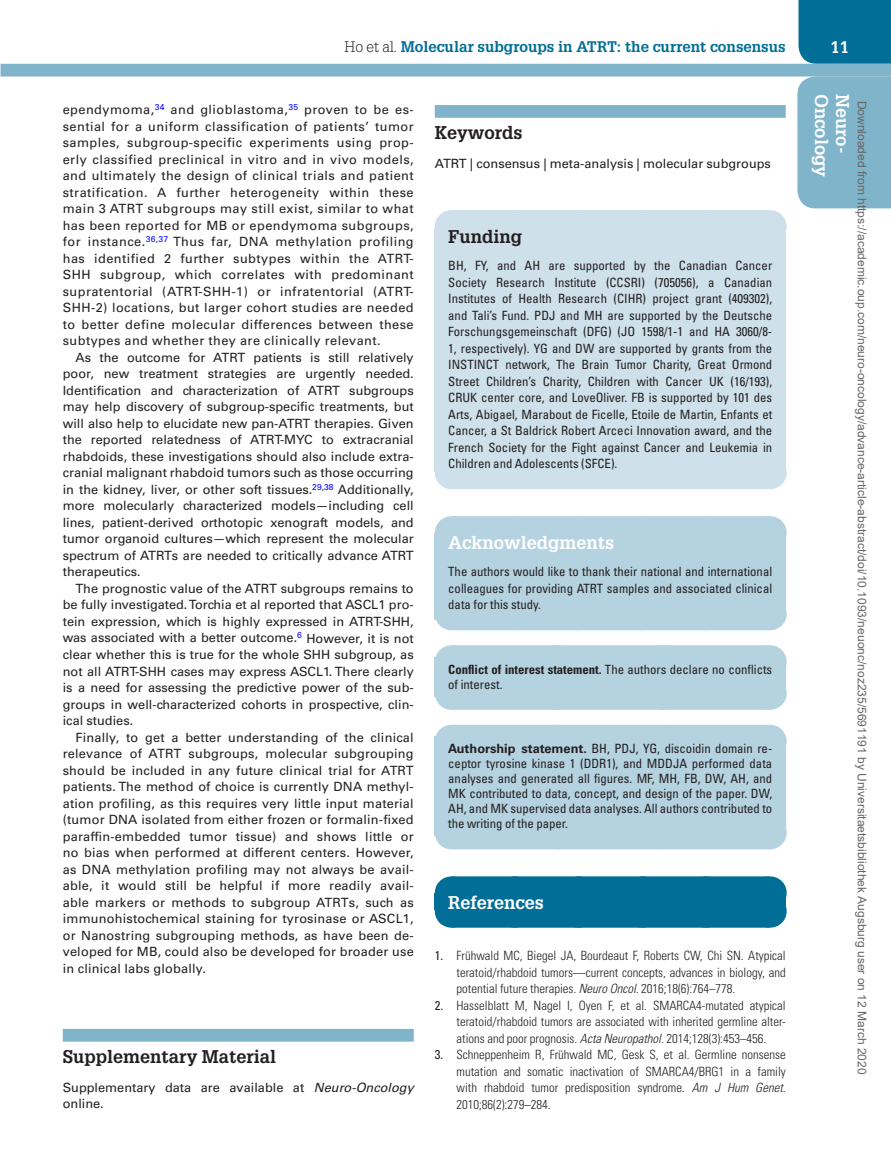
<style>
.page{position:relative;width:891px;height:1175px;background:#fff}
.page>*{position:absolute;margin:0;border:0;box-sizing:border-box;transform-origin:0 0}
.t1{font:700 18px "Glypha LT Std";color:#fff}
.t2{font:700 18px "Glypha LT Std";color:#231f20}
.t3{font:700 16.5px "Glypha LT Std";color:#fff}
.t4{font:700 15px "Glypha LT Std";color:#006e96}
.t5{font:12.75px/16.5px "Univers LT Std";color:#231f20;text-align:justify}
.t6{font:condensed 12.75px/16.5px "Univers LT Std";color:#231f20;text-align:justify}
.t7{font:300 condensed 12.75px/16.5px "Univers LT Std";color:#231f20;text-align:justify}
.t8{font:12px "Arial";color:#666}
.s1{font-weight:300;color:#231f20}
.s2{font-weight:700}
.s3{font-weight:700;font-stretch:normal}
.s4{font-weight:400}
.s5{font-style:italic}
</style>
<div class="page">
<div style="left:799px;top:0;width:92px;height:64px;background:#006e96"></div>
<div style="left:1px;top:64px;width:890px;height:12px;background:#7fb4ca"></div>
<div style="left:797px;top:76px;width:94px;height:132px;background:#7fb4ca"></div>
<div style="left:63px;top:1028px;width:351px;height:13px;background:#7fb4ca"></div>
<div style="left:435px;top:105px;width:351px;height:13px;background:#7fb4ca"></div>
<div style="left:435px;top:227px;width:351px;height:33px;background:#cee0ea"></div>
<div style="left:451px;top:210px;width:318px;height:33px;background:#cee0ea"></div>
<hr style="left:769px;top:210px;width:1px;height:33px;background:#cee0ea">
<div style="left:435px;top:258px;width:351px;height:214px;background:#cee0ea"></div>
<div style="left:451px;top:456px;width:318px;height:33px;background:#cee0ea"></div>
<hr style="left:769px;top:456px;width:1px;height:33px;background:#cee0ea">
<div style="left:435px;top:533px;width:351px;height:32px;background:#b4d2df"></div>
<div style="left:451px;top:516px;width:318px;height:33px;background:#b4d2df"></div>
<svg style="left:519px;top:516px;width:218px;height:1px"></svg>
<hr style="left:769px;top:516px;width:1px;height:33px;background:#b4d2df">
<div style="left:435px;top:562px;width:351px;height:57px;background:#b4d2df"></div>
<div style="left:451px;top:597px;width:318px;height:33px;background:#b4d2df"></div>
<hr style="left:769px;top:597px;width:1px;height:33px;background:#b4d2df">
<div style="left:435px;top:657px;width:351px;height:40px;background:#b4d2df"></div>
<div style="left:451px;top:645px;width:318px;height:33px;background:#b4d2df"></div>
<hr style="left:769px;top:645px;width:1px;height:33px;background:#b4d2df">
<div style="left:451px;top:676px;width:318px;height:34px;background:#b4d2df"></div>
<svg style="left:560px;top:645px;width:156px;height:65px"></svg>
<hr style="left:769px;top:676px;width:1px;height:34px;background:#b4d2df">
<div style="left:435px;top:736px;width:351px;height:100px;background:#b4d2df"></div>
<div style="left:451px;top:724px;width:318px;height:34px;background:#b4d2df"></div>
<svg style="left:557px;top:724px;width:159px;height:1px"></svg>
<hr style="left:769px;top:724px;width:1px;height:34px;background:#b4d2df">
<div style="left:451px;top:816px;width:318px;height:33px;background:#b4d2df"></div>
<hr style="left:769px;top:816px;width:1px;height:33px;background:#b4d2df">
<div style="left:435px;top:893px;width:351px;height:17px;background:#006e96"></div>
<div style="left:451px;top:876px;width:318px;height:33px;background:#006e96"></div>
<hr style="left:769px;top:876px;width:1px;height:33px;background:#006e96">
<div style="left:451px;top:894px;width:318px;height:33px;background:#006e96"></div>
<svg style="left:515px;top:876px;width:222px;height:1px"></svg>
<hr style="left:769px;top:894px;width:1px;height:33px;background:#006e96">
<p class="t4" style="left:345px;top:37px;width:443px"><span class="s1">Ho et al.</span> Molecular subgroups in ATRT: the current consensus</p>
<p class="t3" style="left:831px;top:37px;width:20px">11</p>
<h1 class="t1" style="left:833px;top:94px;width:85px;rotate:90deg">Oncology</h1>
<h1 class="t1" style="left:854px;top:94px;width:61px;rotate:90deg">Neuro-</h1>
<p class="t8" style="left:866px;top:101px;width:975px;rotate:90deg">Downloaded from https://academic.oup.com/neuro-oncology/advance-article-abstract/doi/10.1093/neuonc/noz235/5691191 by Universitaetsbibliothek Augsburg user on 12 March 2020</p>
<p class="t5" style="left:63px;top:102px;width:353px">ependymoma,<sup>34</sup> and glioblastoma,<sup>35</sup> proven to be es&shy;sential for a uniform classification of patients’ tumor samples, subgroup-specific experiments using prop&shy;erly classified preclinical in vitro and in vivo models, and ultimately the design of clinical trials and patient stratification. A further heterogeneity within these main 3 ATRT subgroups may still exist, similar to what has been reported for MB or ependymoma subgroups, for instance.<sup>36</sup><sup>,</sup><sup>37</sup> Thus far, DNA methylation profiling has identified 2 further subtypes within the ATRT-SHH subgroup, which correlates with predominant supratentorial (ATRT-SHH-1) or infratentorial (ATRT-SHH-2) locations, but larger cohort studies are needed to better define molecular differences between these subtypes and whether they are clinically relevant.</p>
<p class="t5" style="left:63px;top:349px;width:353px;text-indent:13px">As the outcome for ATRT patients is still relatively poor, new treatment strategies are urgently needed.<br>Identification and characterization of ATRT subgroups may help discovery of subgroup-specific treatments, but will also help to elucidate new pan-ATRT therapies. Given the reported relatedness of ATRT-MYC to extracranial rhabdoids, these investigations should also include extra&shy;cranial malignant rhabdoid tumors such as those occurring in the kidney, liver, or other soft tissues.<sup>29</sup><sup>,</sup><sup>38</sup> Additionally, more molecularly characterized models—including cell lines, patient-derived orthotopic xenograft models, and tumor organoid cultures—which represent the molecular spectrum of ATRTs are needed to critically advance ATRT therapeutics.</p>
<p class="t5" style="left:63px;top:580px;width:353px;text-indent:13px">The prognostic value of the ATRT subgroups remains to be fully investigated. Torchia et al reported that ASCL1 pro&shy;tein expression, which is highly expressed in ATRT-SHH, was associated with a better outcome.<sup>6</sup> However, it is not clear whether this is true for the whole SHH subgroup, as not all ATRT-SHH cases may express ASCL1. There clearly is a need for assessing the predictive power of the sub&shy;groups in well-characterized cohorts in prospective, clin&shy;ical studies.</p>
<p class="t5" style="left:63px;top:729px;width:353px;text-indent:13px">Finally, to get a better understanding of the clinical relevance of ATRT subgroups, molecular subgrouping should be included in any future clinical trial for ATRT patients. The method of choice is currently DNA methyl&shy;ation profiling, as this requires very little input material (tumor DNA isolated from either frozen or formalin-fixed paraffin-embedded tumor tissue) and shows little or no bias when performed at different centers. However, as DNA methylation profiling may not always be avail&shy;able, it would still be helpful if more readily avail&shy;able markers or methods to subgroup ATRTs, such as immunohistochemical staining for tyrosinase or ASCL1, or Nanostring subgrouping methods, as have been de&shy;veloped for MB, could also be developed for broader use in clinical labs globally.</p>
<h1 class="t2" style="left:435px;top:121px;width:89px">Keywords</h1>
<p class="t5" style="left:435px;top:155px;width:338px">ATRT | consensus | meta-analysis | molecular subgroups</p>
<h1 class="t2" style="left:448px;top:225px;width:76px">Funding</h1>
<p class="t6" style="left:448px;top:257px;width:326px">BH, FY, and AH are supported by the Canadian Cancer Society Research Institute (CCSRI) (705056), a Canadian Institutes of Health Research (CIHR) project grant (409302), and Tali’s Fund. PDJ and MH are supported by the Deutsche Forschungsgemeinschaft (DFG) (JO 1598/1-1 and HA 3060/8- 1, respectively). YG and DW are supported by grants from the INSTINCT network, The Brain Tumor Charity, Great Ormond Street Children’s Charity, Children with Cancer UK (16/193), CRUK center core, and LoveOliver. FB is supported by 101 des Arts, Abigael, Marabout de Ficelle, Etoile de Martin, Enfants et Cancer, a St Baldrick Robert Arceci Innovation award, and the French Society for the Fight against Cancer and Leukemia in Children and Adolescents (SFCE).</p>
<h1 class="t1" style="left:448px;top:531px;width:168px">Acknowledgments</h1>
<p class="t6" style="left:448px;top:563px;width:325px">The authors would like to thank their national and international colleagues for providing ATRT samples and associated clinical data for this study.</p>
<p class="t6" style="left:448px;top:661px;width:326px;line-height:15px"><span class="s2">Conflict of interest statement.</span> The authors declare no conflicts of interest.</p>
<p class="t6" style="left:448px;top:741px;width:326px;line-height:15px"><span class="s3">Authorship statement.</span> BH, PDJ, YG, discoidin domain re&shy;ceptor tyrosine kinase 1 (DDR1), and MDDJA performed data analyses and generated all figures. MF, MH, FB, DW, AH, and MK contributed to data, concept, and design of the paper. DW, AH, and MK supervised data analyses. All authors contributed to the writing of the paper.</p>
<h1 class="t1" style="left:448px;top:891px;width:97px">References</h1>
<p class="t7" style="left:457px;top:947px;width:331px;text-indent:-22px"><span class="s4">1.</span> Frühwald MC, Biegel JA, Bourdeaut F, Roberts CW, Chi SN. Atypical teratoid/rhabdoid tumors—current concepts, advances in biology, and potential future therapies. <span class="s5">Neuro Oncol.</span> 2016;18(6):764–778.</p>
<p class="t7" style="left:457px;top:997px;width:331px;text-indent:-22px"><span class="s4">2.</span> Hasselblatt M, Nagel I, Oyen F, et al. SMARCA4-mutated atypical teratoid/rhabdoid tumors are associated with inherited germline alter&shy;ations and poor prognosis. <span class="s5">Acta Neuropathol.</span> 2014;128(3):453–456.</p>
<p class="t7" style="left:457px;top:1046px;width:331px;text-indent:-22px"><span class="s4">3.</span> Schneppenheim R, Frühwald MC, Gesk S, et al. Germline nonsense mutation and somatic inactivation of SMARCA4/BRG1 in a family with rhabdoid tumor predisposition syndrome. <span class="s5">Am J Hum Genet.<br></span>2010;86(2):279–284.</p>
<h1 class="t2" style="left:63px;top:1045px;width:215px">Supplementary Material</h1>
<p class="t5" style="left:63px;top:1079px;width:352px">Supplementary data are available at <span class="s5">Neuro-Oncology </span>online.</p>
</div>
